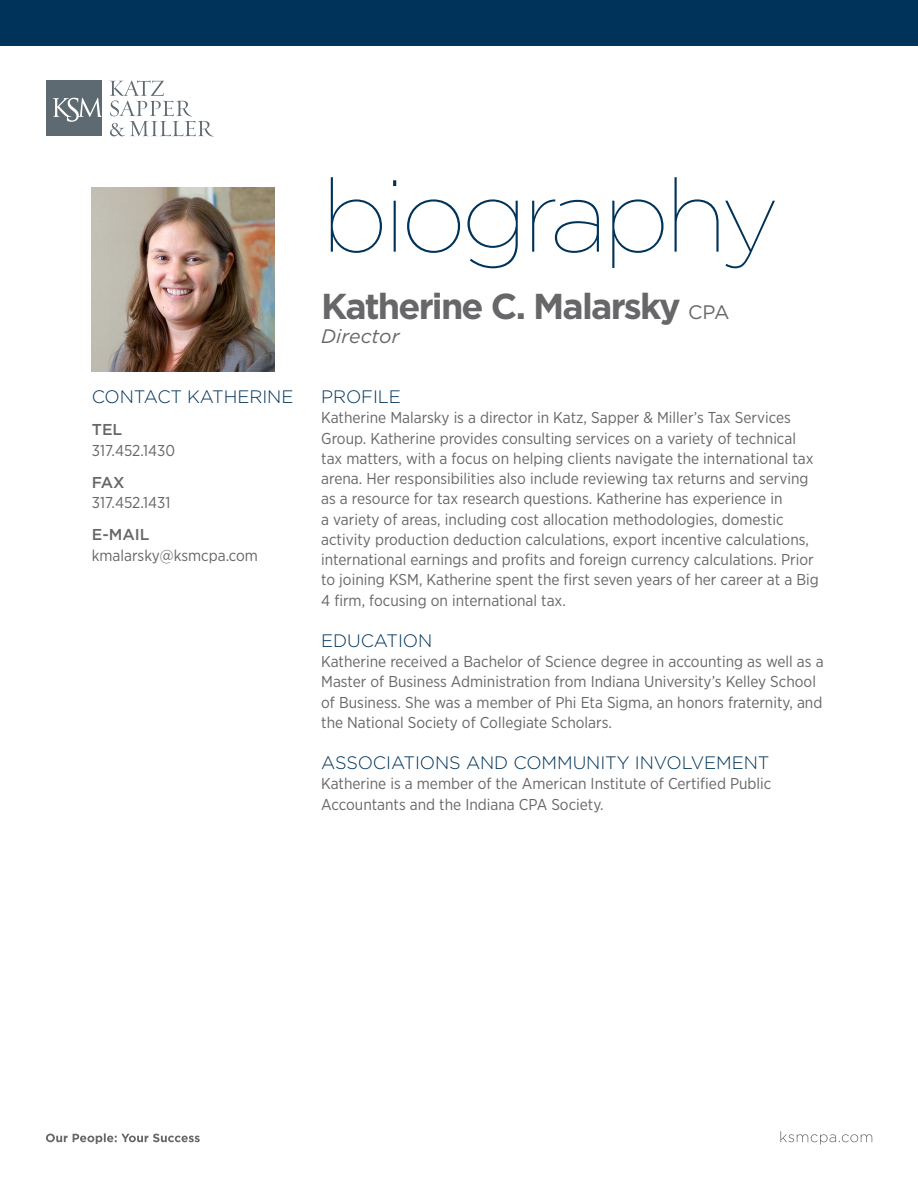
<style>
.page{position:relative;width:918px;height:1188px;background:#fff}
.page>*{position:absolute;margin:0;border:0;box-sizing:border-box;transform-origin:0 0}
.t1{font:100 102px "Gotham";letter-spacing:-.045em;color:#003359}
.t2{font:700 36px "Gotham";letter-spacing:-.05em;color:#67676a}
.t3{font:italic 19.5px "Gotham";color:#67676a}
.t4{font:300 18px "Gotham";letter-spacing:-.005em;color:#003359}
.t5{font:15.75px/20.2px "Gotham Narrow";color:#67676a}
.s1{font-family:"Gotham";font-weight:500}
.s2{font-weight:400;font-size:19.5px}
</style>
<div class="page">
<div style="left:0;top:0;width:918px;height:46px;background:#003359"></div>
<div style="left:46px;top:81px;width:56px;height:55px;background:#5d6a71"></div>
<svg style="left:53px;top:98px;width:49px;height:24px"></svg>
<svg style="left:109px;top:80px;width:105px;height:57px"></svg>
<svg style="left:46px;top:1133px;width:154px;height:11px"></svg>
<svg style="left:780px;top:1131px;width:92px;height:14px"></svg>
<img style="left:92px;top:188px;width:183px;height:183px">
<p class="t4" style="left:92px;top:385px;width:203px">CONTACT KATHERINE</p>
<p class="t5" style="left:92px;top:419px;width:85px"><span class="s1">TEL<br></span>317.452.1430</p>
<p class="t5" style="left:92px;top:472px;width:80px"><span class="s1">FAX<br></span>317.452.1431</p>
<p class="t5" style="left:92px;top:524px;width:168px"><span class="s1">E-MAIL </span>kmalarsky@ksmcpa.com</p>
<p class="t1" style="left:321px;top:153px;width:459px">biography</p>
<p class="t2" style="left:321px;top:282px;width:410px">Katherine C. Malarsky <span class="s2">CPA</span></p>
<p class="t3" style="left:321px;top:324px;width:80px">Director</p>
<p class="t4" style="left:321px;top:385px;width:81px">PROFILE</p>
<p class="t5" style="left:321px;top:407px;width:499px">Katherine Malarsky is a director in Katz, Sapper &amp; Miller’s Tax Services Group. Katherine provides consulting services on a variety of technical tax matters, with a focus on helping clients navigate the international tax arena. Her responsibilities also include reviewing tax returns and serving as a resource for tax research questions. Katherine has experience in<br>a variety of areas, including cost allocation methodologies, domestic activity production deduction calculations, export incentive calculations, international earnings and profits and foreign currency calculations. Prior to joining KSM, Katherine spent the first seven years of her career at a Big 4 firm, focusing on international tax.</p>
<p class="t4" style="left:321px;top:629px;width:113px">EDUCATION</p>
<p class="t5" style="left:321px;top:651px;width:504px">Katherine received a Bachelor of Science degree in accounting as well as a Master of Business Administration from Indiana University’s Kelley School of Business. She was a member of Phi Eta Sigma, an honors fraternity, and the National Society of Collegiate Scholars.</p>
<p class="t4" style="left:321px;top:751px;width:450px">ASSOCIATIONS AND COMMUNITY INVOLVEMENT</p>
<p class="t5" style="left:321px;top:773px;width:452px">Katherine is a member of the American Institute of Certified Public<br>Accountants and the Indiana CPA Society.</p>
</div>
